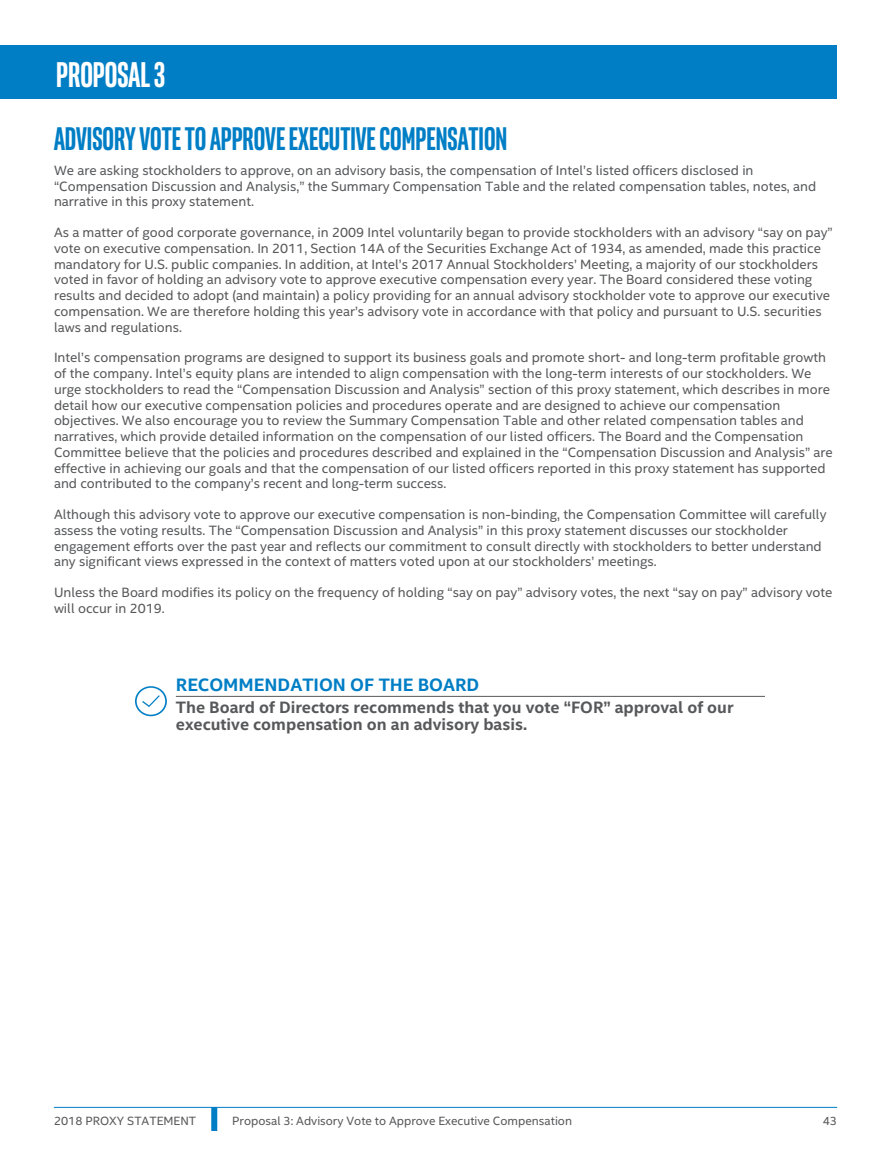
<style>
.page{position:relative;width:891px;height:1161px;background:#fff}
.page>*{position:absolute;margin:0;border:0;box-sizing:border-box;transform-origin:0 0}
.t1{font:700 36px "Intel Clear Pro";color:#fff}
.t2{font:700 33px "Intel Clear Pro";color:#007ec5}
.t3{font:700 18px "Intel Clear";color:#007ec5}
.t4{font:700 16.5px/16.5px "Intel Clear";color:#57585a}
.t5{font:13.5px/15.8px "Intel Clear";color:#57585a}
.t6{font:12px "Intel Clear";color:#57585a}
</style>
<div class="page">
<div style="left:0;top:45px;width:837px;height:54px;background:#007ec5"></div>
<svg style="left:135px;top:686px;width:32px;height:30px"></svg>
<hr style="left:176px;top:696px;width:589px;height:1px;background:#57585a">
<hr style="left:54px;top:1107px;width:783px;height:1px;background:#007ec5">
<div style="left:211px;top:1110px;width:6px;height:18px;background:#007ec5"></div>
<h1 class="t1" style="left:56px;top:62px;width:110px">PROPOSAL3</h1>
<h2 class="t2" style="left:54px;top:127px;width:455px">ADVISORYVOTETOAPPROVEEXECUTIVE COMPENSATION</h2>
<p class="t5" style="left:54px;top:164px;width:764px">We are asking stockholders to approve, on an advisory basis, the compensation of Intel’s listed officers disclosed in “Compensation Discussion and Analysis,” the Summary Compensation Table and the related compensation tables, notes, and narrative in this proxy statement.</p>
<p class="t5" style="left:54px;top:226px;width:780px">As a matter of good corporate governance, in 2009 Intel voluntarily began to provide stockholders with an advisory “say on pay” vote on executive compensation. In 2011, Section 14A of the Securities Exchange Act of 1934, as amended, made this practice mandatory for U.S. public companies. In addition, at Intel’s 2017 Annual Stockholders’ Meeting, a majority of our stockholders voted in favor of holding an advisory vote to approve executive compensation every year. The Board considered these voting results and decided to adopt (and maintain) a policy providing for an annual advisory stockholder vote to approve our executive compensation. We are therefore holding this year’s advisory vote in accordance with that policy and pursuant to U.S. securities laws and regulations.</p>
<p class="t5" style="left:54px;top:351px;width:780px">Intel’s compensation programs are designed to support its business goals and promote short- and long-term profitable growth of the company. Intel’s equity plans are intended to align compensation with the long-term interests of our stockholders. We urge stockholders to read the “Compensation Discussion and Analysis” section of this proxy statement, which describes in more detail how our executive compensation policies and procedures operate and are designed to achieve our compensation objectives. We also encourage you to review the Summary Compensation Table and other related compensation tables and narratives, which provide detailed information on the compensation of our listed officers. The Board and the Compensation Committee believe that the policies and procedures described and explained in the “Compensation Discussion and Analysis” are effective in achieving our goals and that the compensation of our listed officers reported in this proxy statement has supported and contributed to the company’s recent and long-term success.</p>
<p class="t5" style="left:54px;top:508px;width:774px">Although this advisory vote to approve our executive compensation is non-binding, the Compensation Committee will carefully assess the voting results. The “Compensation Discussion and Analysis” in this proxy statement discusses our stockholder engagement efforts over the past year and reflects our commitment to consult directly with stockholders to better understand any significant views expressed in the context of matters voted upon at our stockholders’ meetings.</p>
<p class="t5" style="left:54px;top:586px;width:780px">Unless the Board modifies its policy on the frequency of holding “say on pay” advisory votes, the next “say on pay” advisory vote will occur in 2019.</p>
<h3 class="t3" style="left:176px;top:678px;width:305px">RECOMMENDATION OF THE BOARD</h3>
<p class="t4" style="left:176px;top:701px;width:559px">The Board of Directors recommends that you vote “FOR” approval of our executive compensation on an advisory basis.</p>
<p class="t6" style="left:54px;top:1117px;width:144px">2018 PROXY STATEMENT</p>
<p class="t6" style="left:232px;top:1117px;width:341px">Proposal 3: Advisory Vote to Approve Executive Compensation</p>
<p class="t6" style="left:823px;top:1117px;width:16px">43</p>
</div>
